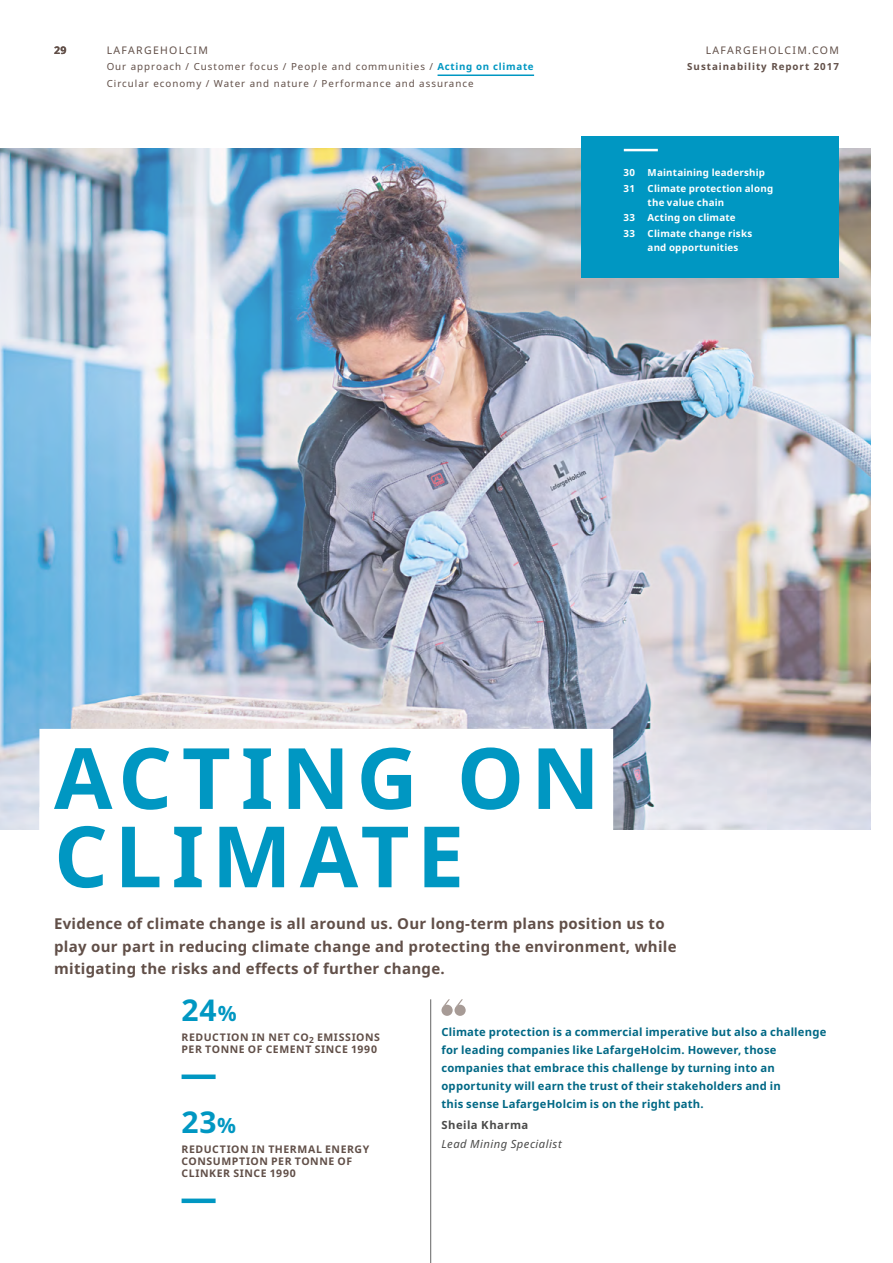
<style>
.page{position:relative;width:893px;height:1263px;background:#fff}
.page>*{position:absolute;margin:0;border:0;box-sizing:border-box;transform-origin:0 0}
.DIVIDER_HEADING{font:700 84.75px "Noto Sans";letter-spacing:.085em;color:#0097c2}
.HIGHLIGHT_STAT_NUMBE{font:700 30px "Noto Sans";color:#0097c2}
.CHAPTER_INTRO{font:700 15px/22.5px "Noto Sans";letter-spacing:.02em;color:#614f48}
.QUOTE{font:700 11.25px/18px "Noto Sans";letter-spacing:.015em;color:#006885}
.QUOTE_JOB_DESCRIPTIO{font:italic 11.25px "Noto Sans";letter-spacing:.04em;color:#4a4a49}
.QUOTE_NAME{font:700 11.25px "Noto Sans";letter-spacing:.04em;color:#4a4a49}
.HIGHLIGHT_STAT_DESCR{font:700 10.5px/12px "Noto Sans";letter-spacing:.05em;color:#614f48}
.t1{font:10.5px "Noto Sans";letter-spacing:.125em;color:#614f48}
.t2{font:9.75px/16.5px "Noto Sans";letter-spacing:.1em;color:#614f48}
.t3{font:700 9.75px/13.5px "Noto Sans";letter-spacing:.02em;color:#fff}
.t4{font:700 9.75px "Noto Sans";letter-spacing:.1em;color:#614f48}
.s1{font-weight:700;color:#0097c2}
.s2{font-size:21px}
</style>
<div class="page">
<img style="left:0;top:149px;width:871px;height:680px">
<div style="left:581px;top:136px;width:257px;height:142px;background:#0097c2"></div>
<hr style="left:624px;top:149px;width:34px;height:2px;background:#fff">
<div style="left:182px;top:1074px;width:34px;height:5px;background:#0097c2"></div>
<div style="left:182px;top:1198px;width:34px;height:5px;background:#0097c2"></div>
<hr style="left:430px;top:999px;width:1px;height:264px;background:#646363">
<div style="left:39px;top:729px;width:574px;height:102px;background:#fff"></div>
<div style="left:441px;top:1005px;width:12px;height:11px;background:#a79b96;border-radius:50%"></div>
<svg style="left:443px;top:999px;width:7px;height:8px"></svg>
<div style="left:454px;top:1005px;width:12px;height:11px;background:#a79b96;border-radius:50%"></div>
<svg style="left:456px;top:999px;width:7px;height:8px"></svg>
<hr style="left:438px;top:74px;width:96px;height:2px;background:#0097c2">
<p class="HIGHLIGHT_STAT_DESCR" style="left:54px;top:44px;width:14px">29</p>
<p class="t1" style="left:706px;top:43px;width:135px">LAFARGEHOLCIM.COM</p>
<p class="t4" style="left:687px;top:60px;width:153px">Sustainability Report 2017</p>
<p class="t1" style="left:107px;top:43px;width:103px">LAFARGEHOLCIM</p>
<p class="t2" style="left:107px;top:58px;width:428px">Our approach / Customer focus / People and communities / <span class="s1">Acting on climate<br></span>Circular economy / Water and nature / Performance and assurance</p>
<p class="t3" style="left:624px;top:166px;width:13px">30</p>
<p class="t3" style="left:648px;top:166px;width:119px">Maintaining leadership</p>
<p class="t3" style="left:624px;top:182px;width:13px">31</p>
<p class="t3" style="left:648px;top:182px;width:127px">Climate protection along the value chain</p>
<p class="t3" style="left:624px;top:211px;width:13px">33</p>
<p class="t3" style="left:648px;top:211px;width:90px">Acting on climate</p>
<p class="t3" style="left:624px;top:227px;width:13px">33</p>
<p class="t3" style="left:648px;top:227px;width:106px">Climate change risks and opportunities</p>
<p class="DIVIDER_HEADING" style="left:54px;top:718px;width:547px">ACTING ON</p>
<p class="DIVIDER_HEADING" style="left:54px;top:797px;width:412px">CLIMATE</p>
<p class="CHAPTER_INTRO" style="left:54px;top:912px;width:624px">Evidence of climate change is all around us. Our long-term plans position us to play our part in reducing climate change and protecting the environment, while mitigating the risks and effects of further change.</p>
<p class="HIGHLIGHT_STAT_NUMBE" style="left:182px;top:989px;width:57px">24<span class="s2">%</span></p>
<p class="HIGHLIGHT_STAT_DESCR" style="left:182px;top:1031px;width:200px">REDUCTION IN NET CO<sub>2</sub> EMISSIONS<br>PER TONNE OF CEMENT SINCE 1990</p>
<p class="QUOTE" style="left:441px;top:1022px;width:386px">Climate protection is a commercial imperative but also a challenge for leading companies like LafargeHolcim. However, those companies that embrace this challenge by turning into an opportunity will earn the trust of their stakeholders and in<br>this sense LafargeHolcim is on the right path.</p>
<p class="QUOTE_NAME" style="left:441px;top:1117px;width:88px">Sheila Kharma</p>
<p class="QUOTE_JOB_DESCRIPTIO" style="left:441px;top:1135px;width:122px">Lead Mining Specialist</p>
<p class="HIGHLIGHT_STAT_NUMBE" style="left:182px;top:1101px;width:56px">23<span class="s2">%</span></p>
<p class="HIGHLIGHT_STAT_DESCR" style="left:182px;top:1143px;width:189px">REDUCTION IN THERMAL ENERGY<br>CONSUMPTION PER TONNE OF<br>CLINKER SINCE 1990</p>
</div>
